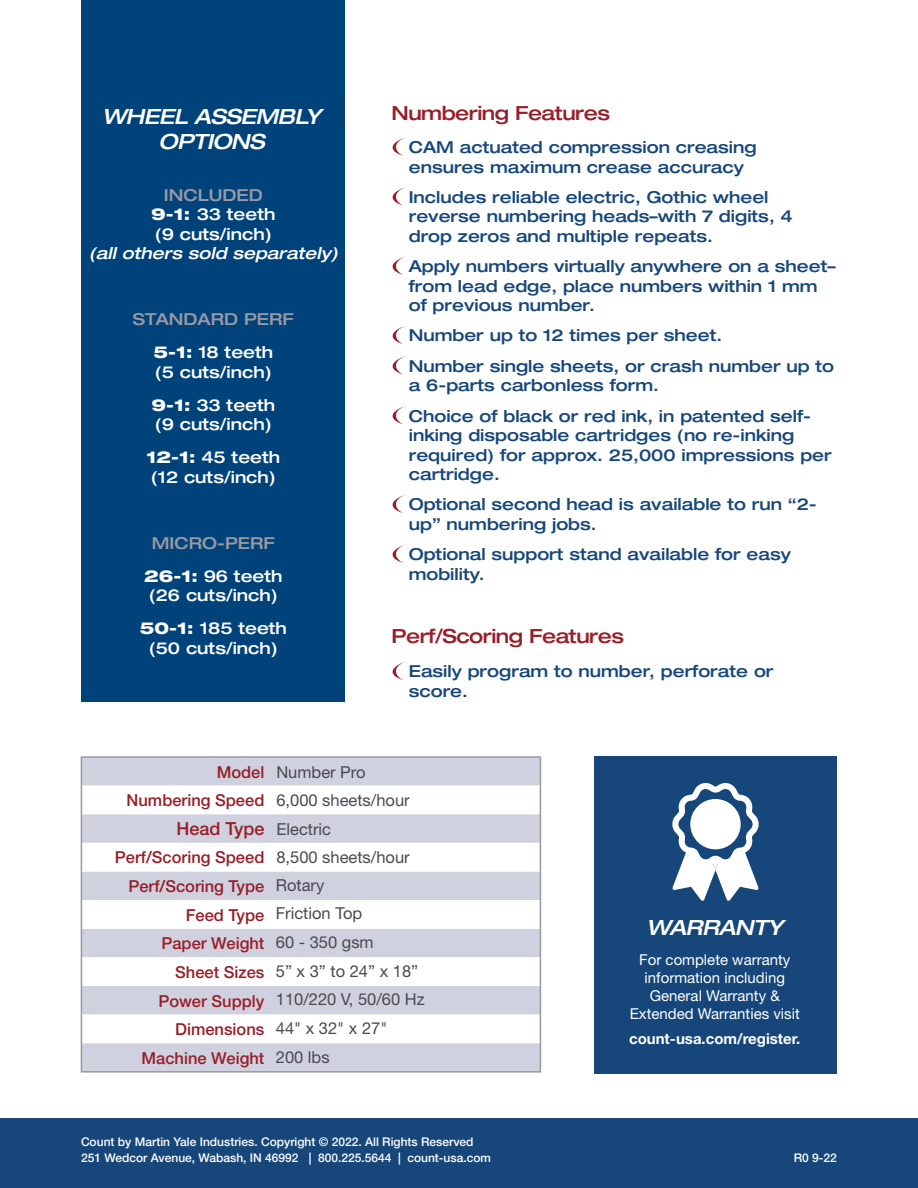
<style>
.page{position:relative;width:918px;height:1188px;background:#fff}
.page>*{position:absolute;margin:0;border:0;box-sizing:border-box;transform-origin:0 0}
.t1{font:italic 500 expanded 21px/25.2px "Helvetica Neue LT Std";letter-spacing:-.025em;color:#fff;text-align:center}
.t2{font:500 expanded 19.5px "Helvetica Neue LT Std";letter-spacing:-.025em;color:#981f2a}
.t3{font:500 18px "Helvetica Neue LT Std";color:#981f2a}
.t4{font:500 expanded 16.5px/19.5px "Helvetica Neue LT Std";color:#17477a}
.t5{font:16.5px/28.7px "Helvetica Neue LT Std";color:#494952}
.t6{font:500 expanded 16.5px/33px "Helvetica Neue LT Std";color:#fff;text-align:center}
.t7{font:500 16.5px "Helvetica Neue LT Std";color:#981f2a}
.t8{font:500 expanded 16.5px/33px "Helvetica Neue LT Std";color:#9999a5;text-align:center}
.t9{font:italic 500 expanded 16.5px "Helvetica Neue LT Std";color:#fff}
.t10{font:15px/18px "Helvetica Neue LT Std";color:#fff;text-align:center}
.t11{font:700 15px "Helvetica Neue LT Std";color:#fff}
.t12{font:500 12px/16.5px "Helvetica Neue LT Std";color:#fff}
.s1{color:#9999a5}
.s2{font-weight:800}
.s3{font-weight:800;color:#fff}
.s4{color:#fff}
.s5{font-weight:500;color:#981f2a}
.s6{font-weight:400;font-size:16.5px;color:#494952}
.s7{font-weight:400;color:#494952}
</style>
<div class="page">
<div style="left:594px;top:756px;width:243px;height:318px;background:#17477a"></div>
<svg style="left:392px;top:137px;width:15px;height:19px"></svg>
<svg style="left:392px;top:187px;width:14px;height:19px"></svg>
<svg style="left:392px;top:256px;width:15px;height:19px"></svg>
<svg style="left:392px;top:325px;width:15px;height:19px"></svg>
<svg style="left:392px;top:356px;width:14px;height:19px"></svg>
<svg style="left:392px;top:405px;width:15px;height:20px"></svg>
<svg style="left:392px;top:494px;width:15px;height:19px"></svg>
<svg style="left:392px;top:544px;width:15px;height:19px"></svg>
<div style="left:0;top:1119px;width:918px;height:69px;background:#17477a"></div>
<div style="left:82px;top:758px;width:458px;height:313px;background:#d0d1de"></div>
<svg style="left:82px;top:786px;width:458px;height:257px"></svg>
<svg style="left:81px;top:758px;width:1px;height:313px"></svg>
<svg style="left:540px;top:758px;width:1px;height:313px"></svg>
<hr style="left:81px;top:756px;width:189px;height:2px;background:#9798a5">
<hr style="left:270px;top:756px;width:271px;height:2px;background:#9798a5">
<hr style="left:81px;top:1071px;width:189px;height:2px;background:#9798a5">
<hr style="left:270px;top:1071px;width:271px;height:2px;background:#9798a5">
<svg style="left:672px;top:783px;width:87px;height:118px"></svg>
<div style="left:690px;top:799px;width:51px;height:50px;background:#fff;border-radius:50%"></div>
<svg style="left:392px;top:661px;width:15px;height:19px"></svg>
<div style="left:81px;top:0;width:264px;height:702px;background:#00427a"></div>
<p class="t1" style="left:102px;top:104px;width:221px">WHEEL ASSEMBLY<br>OPTIONS</p>
<p class="t6" style="left:151px;top:185px;width:126px;line-height:19.5px"><span class="s1">INCLUDED<br></span><span class="s2">9-1:</span> 33 teeth (9 cuts/inch)</p>
<p class="t9" style="left:89px;top:243px;width:250px">(all others sold separately)</p>
<p class="t8" style="left:133px;top:302px;width:163px">STANDARD PERF<br><span class="s3">5-1:</span> <span class="s4">18 teeth</span></p>
<p class="t6" style="left:152px;top:355px;width:125px;text-align:left">(5 cuts/inch)<br><span class="s2">9-1:</span> 33 teeth</p>
<p class="t6" style="left:146px;top:407px;width:135px">(9 cuts/inch)<br><span class="s2">12-1:</span> 45 teeth</p>
<p class="t6" style="left:151px;top:460px;width:127px">(12 cuts/inch)</p>
<p class="t8" style="left:144px;top:526px;width:140px">MICRO-PERF<br><span class="s3">26-1:</span> <span class="s4">96 teeth</span></p>
<p class="t6" style="left:140px;top:578px;width:149px">(26 cuts/inch)<br><span class="s2">50-1:</span> 185 teeth</p>
<p class="t6" style="left:149px;top:631px;width:131px">(50 cuts/inch)</p>
<p class="t2" style="left:392px;top:101px;width:220px">Numbering Features</p>
<p class="t4" style="left:409px;top:137px;width:349px">CAM actuated compression creasing ensures maximum crease accuracy</p>
<p class="t4" style="left:409px;top:187px;width:386px">Includes reliable electric, Gothic wheel reverse numbering heads–with 7 digits, 4 drop zeros and multiple repeats.</p>
<p class="t4" style="left:409px;top:256px;width:428px">Apply numbers virtually anywhere on a sheet– from lead edge, place numbers within 1 mm of previous number.</p>
<p class="t4" style="left:409px;top:320px;width:427px;line-height:30.3px">Number up to 12 times per sheet.<br>Number single sheets, or crash number up to</p>
<p class="t4" style="left:409px;top:370px;width:404px;line-height:30.3px">a 6-parts carbonless form.<br>Choice of black or red ink, in patented self-</p>
<p class="t4" style="left:409px;top:425px;width:425px">inking disposable cartridges (no re-inking required) for approx. 25,000 impressions per cartridge.</p>
<p class="t4" style="left:409px;top:494px;width:410px">Optional second head is available to run “2- up” numbering jobs.</p>
<p class="t4" style="left:409px;top:544px;width:384px">Optional support stand available for easy mobility.</p>
<p class="t2" style="left:392px;top:624px;width:234px">Perf/Scoring Features</p>
<p class="t4" style="left:409px;top:661px;width:366px">Easily program to number, perforate or score.</p>
<p class="t5" style="left:127px;top:757px;width:285px;text-indent:90px"><span class="s5">Model</span> Number Pro<br><span class="s5">Numbering Speed</span> 6,000 sheets/hour</p>
<p class="t3" style="left:176px;top:818px;width:156px">Head Type <span class="s6">Electric</span></p>
<p class="t7" style="left:115px;top:848px;width:296px">Perf/Scoring Speed <span class="s7">8,500 sheets/hour</span></p>
<p class="t7" style="left:128px;top:876px;width:198px">Perf/Scoring Type <span class="s7">Rotary</span></p>
<p class="t5" style="left:186px;top:899px;width:178px"><span class="s5">Feed Type</span> Friction Top</p>
<p class="t7" style="left:161px;top:934px;width:214px">Paper Weight <span class="s7">60 - 350 gsm</span></p>
<p class="t5" style="left:175px;top:956px;width:245px"><span class="s5">Sheet Sizes</span> 5” x 3” to 24” x 18”</p>
<p class="t5" style="left:158px;top:985px;width:268px"><span class="s5">Power Supply</span> 110/220 V, 50/60 Hz</p>
<p class="t5" style="left:175px;top:1013px;width:214px"><span class="s5">Dimensions</span> 44" x 32" x 27"</p>
<p class="t7" style="left:142px;top:1048px;width:190px">Machine Weight <span class="s7">200 lbs</span></p>
<p class="t12" style="left:81px;top:1133px;width:411px">Count by Martin Yale Industries. Copyright © 2022. All Rights Reserved<br>251 Wedcor Avenue, Wabash, IN 46992 | 800.225.5644 | count-usa.com</p>
<p class="t1" style="left:647px;top:915px;width:138px">WARRANTY</p>
<p class="t10" style="left:630px;top:951px;width:172px">For complete warranty information including<br>General Warranty &amp;<br>Extended Warranties visit</p>
<p class="t11" style="left:629px;top:1029px;width:173px">count-usa.com/register.</p>
<p class="t12" style="left:794px;top:1149px;width:45px">R0 9-22</p>
</div>
